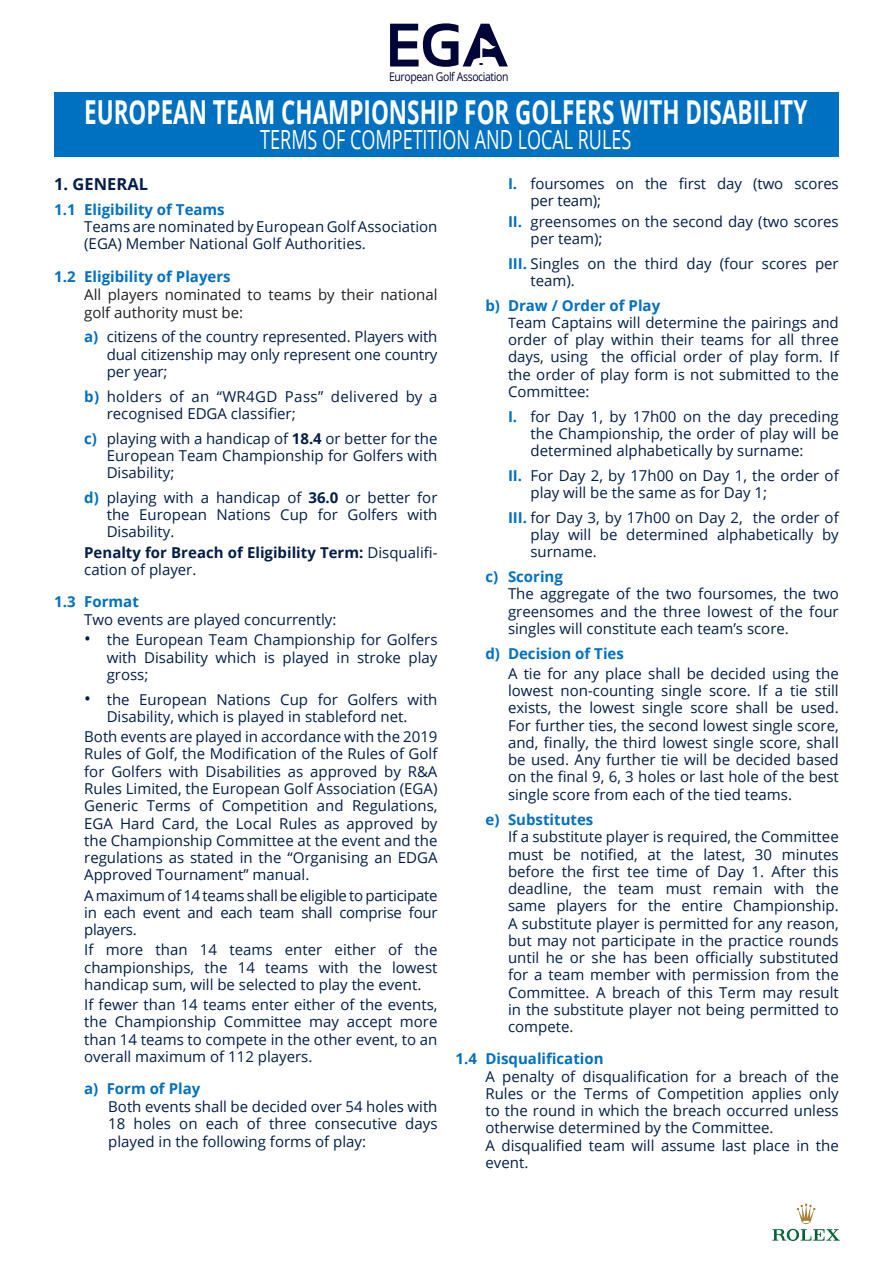
<style>
.page{position:relative;width:893px;height:1263px;background:#fff}
.page>*{position:absolute;margin:0;border:0;box-sizing:border-box;transform-origin:0 0}
.t1{font:700 33px "Open Sans";color:#fff;scale:.68 1}
.t2{font:26.4px "Open Sans";color:#fff;scale:.68 1}
.t3{font:700 16.5px "Open Sans";color:#001e49}
.t4{font:15px/17.2px "Open Sans";color:#001e49;text-align:justify}
.t5{font:700 15px "Open Sans";color:#0070c0}
.t6{font:15px/18px "Open Sans";color:#231f20}
.t7{font:15px/17.2px "Open Sans";letter-spacing:.025em;color:#001e49}
.t8{font:700 15px/17.2px "Open Sans";color:#001e49}
.t9{font:12px "Open Sans";letter-spacing:-.035em;color:#000539;scale:.87 1}
.s1{font-weight:700;color:#0070c0}
.s2{font-weight:700}
.s3{font-weight:400}
.s4{font-size:18px}
.s5{font-size:14.25px}
</style>
<div class="page">
<svg style="left:772px;top:1203px;width:68px;height:38px"></svg>
<div style="left:54px;top:93px;width:785px;height:64px;background:#0070c0"></div>
<svg style="left:390px;top:23px;width:118px;height:44px"></svg>
<p class="t9" style="left:389px;top:68px;width:139px">European Golf Association</p>
<h1 class="t1" style="left:84px;top:88px;width:1065px">EUROPEAN TEAM CHAMPIONSHIP FOR GOLFERS WITH DISABILITY</h1>
<h2 class="t2" style="left:260px;top:122px;width:547px">TERMS OF COMPETITION AND LOCAL RULES</h2>
<p class="t3" style="left:54px;top:173px;width:95px">1. GENERAL</p>
<p class="t5" style="left:54px;top:199px;width:172px">1.1 Eligibility of Teams</p>
<p class="t4" style="left:84px;top:218px;width:355px">Teams are nominated by European Golf Association (EGA) Member National Golf Authorities.</p>
<p class="t5" style="left:54px;top:266px;width:178px">1.2 Eligibility of Players</p>
<p class="t6" style="left:84px;top:285px;width:355px">All players nominated to teams by their national golf authority must be:</p>
<p class="t4" style="left:107px;top:328px;width:332px;text-indent:-22px"><span class="s1">a)</span> citizens of the country represented. Players with dual citizenship may only represent one country per year;</p>
<p class="t7" style="left:107px;top:387px;width:332px;text-indent:-22px"><span class="s1">b)</span> holders of an “WR4GD Pass” delivered by a recognised EDGA classifier;</p>
<p class="t4" style="left:107px;top:429px;width:332px;text-indent:-22px"><span class="s1">c)</span> playing with a handicap of <span class="s2">18.4</span> or better for the European Team Championship for Golfers with Disability;</p>
<p class="t4" style="left:107px;top:488px;width:332px;text-indent:-22px"><span class="s1">d)</span> playing with a handicap of <span class="s2">36.0</span> or better for the European Nations Cup for Golfers with Disability.</p>
<p class="t8" style="left:84px;top:543px;width:355px">Penalty for Breach of Eligibility Term: <span class="s3">Disqualifi&shy;cation of player.</span></p>
<p class="t5" style="left:54px;top:591px;width:86px">1.3 Format</p>
<p class="t4" style="left:84px;top:611px;width:254px">Two events are played concurrently:</p>
<p class="t4" style="left:107px;top:631px;width:332px;text-indent:-22px"><span class="s4">•</span> the European Team Championship for Golfers with Disability which is played in stroke play gross;</p>
<p class="t4" style="left:84px;top:690px;width:355px;text-align:center"><span class="s4">•</span> the European Nations Cup for Golfers with<br>Disability, which is played in stableford net.</p>
<p class="t4" style="left:84px;top:728px;width:355px">Both events are played in accordance with the 2019<br>Rules of Golf, the Modification of the Rules of Golf for Golfers with Disabilities as approved by R&amp;A Rules Limited, the European Golf Association (EGA)<br>Generic Terms of Competition and Regulations, EGA Hard Card, the Local Rules as approved by the Championship Committee at the event and the regulations as stated in the “Organising an EDGA Approved Tournament” manual.</p>
<p class="t4" style="left:84px;top:886px;width:355px">A maximum of 14 teams shall be eligible to participate in each event and each team shall comprise four players.</p>
<p class="t4" style="left:84px;top:941px;width:355px">If more than 14 teams enter either of the championships, the 14 teams with the lowest handicap sum, will be selected to play the event.</p>
<p class="t4" style="left:84px;top:995px;width:355px">If fewer than 14 teams enter either of the events, the Championship Committee may accept more than 14 teams to compete in the other event, to an overall maximum of 112 players.</p>
<p class="t5" style="left:84px;top:1078px;width:118px">a) Form of Play</p>
<p class="t4" style="left:108px;top:1097px;width:331px">Both events shall be decided over 54 holes with 18 holes on each of three consecutive days played in the following forms of play:</p>
<p class="t4" style="left:530px;top:175px;width:310px;text-indent:-22px"><span class="s1">I.</span> foursomes on the first day (two scores per team);</p>
<p class="t4" style="left:530px;top:212px;width:310px;text-indent:-22px"><span class="s1">II.</span> greensomes on the second day (two scores per team);</p>
<p class="t4" style="left:530px;top:254px;width:310px;text-indent:-22px"><span class="s1">III.</span> Singles on the third day (four scores per team).</p>
<p class="t4" style="left:508px;top:296px;width:332px;text-align:left;text-indent:-22px"><span class="s1">b) Draw / Order of Play<br></span><span class="s5">T</span>eam Captains will determine the pairings and order of play within their teams for all three days, using the official order of play form. If the order of play form is not submitted to the Committee:</p>
<p class="t4" style="left:530px;top:407px;width:310px;text-indent:-22px"><span class="s1">I.</span> for Day 1, by 17h00 on the day preceding the Championship, the order of play will be determined alphabetically by surname:</p>
<p class="t4" style="left:530px;top:466px;width:310px;text-indent:-22px"><span class="s1">II.</span> For Day 2, by 17h00 on Day 1, the order of play will be the same as for Day 1;</p>
<p class="t4" style="left:530px;top:508px;width:310px;text-indent:-22px"><span class="s1">III.</span> for Day 3, by 17h00 on Day 2, the order of play will be determined alphabetically by surname.</p>
<p class="t5" style="left:485px;top:566px;width:79px">c) Scoring</p>
<p class="t4" style="left:508px;top:585px;width:332px">The aggregate of the two foursomes, the two greensomes and the three lowest of the four singles will constitute each team’s score.</p>
<p class="t5" style="left:485px;top:642px;width:140px">d) Decision of Ties</p>
<p class="t4" style="left:508px;top:664px;width:332px">A tie for any place shall be decided using the lowest non-counting single score. If a tie still exists, the lowest single score shall be used.<br>For further ties, the second lowest single score, and, finally, the third lowest single score, shall be used. Any further tie will be decided based on the final 9, 6, 3 holes or last hole of the best single score from each of the tied teams.</p>
<p class="t5" style="left:485px;top:809px;width:109px">e) Substitutes</p>
<p class="t4" style="left:508px;top:828px;width:332px">If a substitute player is required, the Committee must be notified, at the latest, 30 minutes before the first tee time of Day 1. After this deadline, the team must remain with the same players for the entire Championship.<br>A substitute player is permitted for any reason, but may not participate in the practice rounds until he or she has been officially substituted for a team member with permission from the Committee. A breach of this Term may result in the substitute player not being permitted to compete.</p>
<p class="t5" style="left:455px;top:1048px;width:150px">1.4 Disqualification</p>
<p class="t4" style="left:485px;top:1067px;width:355px">A penalty of disqualification for a breach of the Rules or the Terms of Competition applies only to the round in which the breach occurred unless otherwise determined by the Committee.</p>
<p class="t4" style="left:485px;top:1136px;width:355px">A disqualified team will assume last place in the event.</p>
</div>
